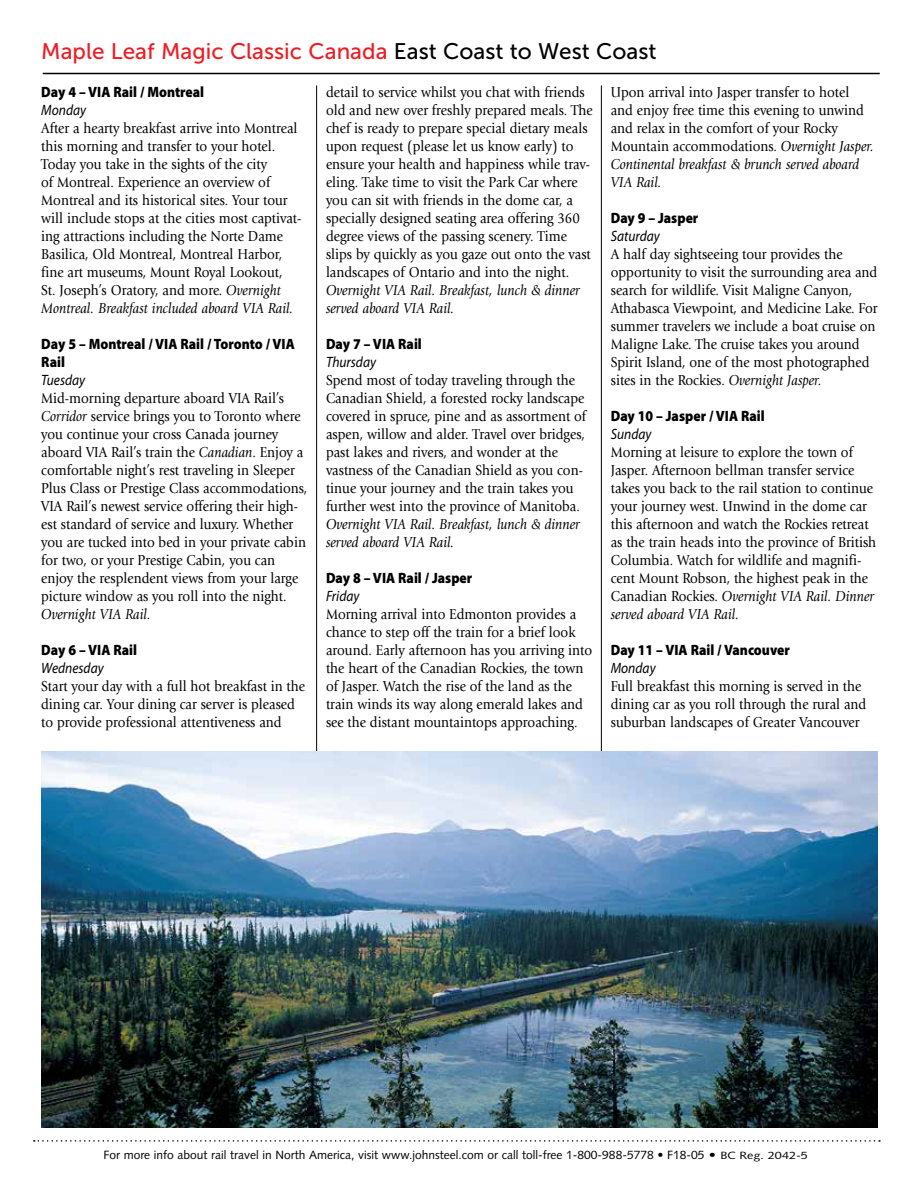
<style>
.page{position:relative;width:918px;height:1188px;background:#fff}
.page>*{position:absolute;margin:0;border:0;box-sizing:border-box;transform-origin:0 0}
.t1{font:22.5px "Museo Sans 500";color:#ed1d24}
.t2{font:15px/18px "Giovanni";color:#000;scale:.9 1}
.t3{font:900 15px/18px "Myriad Pro";color:#000;scale:.9 1}
.t4{font:italic 15px/18px "Giovanni";color:#000;scale:.9 1}
.t5{font:italic 15px "Myriad Pro";color:#000;scale:.9 1}
.t6{font:12px "Syntax";color:#000}
.s1{color:#000}
.s2{font-style:italic}
.s3{font-size:10.5px}
</style>
<div class="page">
<hr style="left:316px;top:86px;width:1px;height:1041px;background:#000">
<hr style="left:601px;top:86px;width:1px;height:1041px;background:#000">
<svg style="left:34px;top:1140px;width:846px;height:2px"></svg>
<hr style="left:43px;top:73px;width:837px;height:1px;background:#000">
<img style="left:41px;top:752px;width:837px;height:375px">
<h1 class="t1" style="left:41px;top:39px;width:617px">Maple Leaf Magic Classic Canada <span class="s1">East Coast to West Coast</span></h1>
<p class="t3" style="left:41px;top:83px;width:183px">Day 4 – VIA Rail / Montreal</p>
<p class="t5" style="left:41px;top:100px;width:51px">Monday</p>
<p class="t2" style="left:41px;top:119px;width:291px">After a hearty breakfast arrive into Montreal this morning and transfer to your hotel.<br>Today you take in the sights of the city<br>of Montreal. Experience an overview of Montreal and its historical sites. Your tour will include stops at the cities most captivat&shy;ing attractions including the Norte Dame Basilica, Old Montreal, Montreal Harbor, fine art museums, Mount Royal Lookout,<br>St. Joseph’s Oratory, and more. <span class="s2">Overnight Montreal. Breakfast included aboard VIA Rail.</span></p>
<p class="t3" style="left:41px;top:335px;width:283px">Day 5 – Montreal / VIA Rail / Toronto / VIA<br>Rail</p>
<p class="t5" style="left:41px;top:370px;width:50px">Tuesday</p>
<p class="t2" style="left:41px;top:389px;width:297px">Mid-morning departure aboard VIA Rail’s <span class="s2">Corridor</span> service brings you to Toronto where you continue your cross Canada journey aboard VIA Rail’s train the <span class="s2">Canadian</span>. Enjoy a comfortable night’s rest traveling in Sleeper Plus Class or Prestige Class accommodations, VIA Rail’s newest service offering their high&shy;est standard of service and luxury. Whether you are tucked into bed in your private cabin for two, or your Prestige Cabin, you can enjoy the resplendent views from your large picture window as you roll into the night.</p>
<p class="t4" style="left:41px;top:605px;width:123px">Overnight VIA Rail.</p>
<p class="t3" style="left:41px;top:641px;width:108px">Day 6 – VIA Rail</p>
<p class="t5" style="left:41px;top:658px;width:71px">Wednesday</p>
<p class="t2" style="left:41px;top:677px;width:295px">Start your day with a full hot breakfast in the dining car. Your dining car server is pleased to provide professional attentiveness and</p>
<p class="t2" style="left:326px;top:83px;width:298px">detail to service whilst you chat with friends old and new over freshly prepared meals. The chef is ready to prepare special dietary meals upon request (please let us know early) to ensure your health and happiness while trav&shy;eling. Take time to visit the Park Car where you can sit with friends in the dome car, a specially designed seating area offering 360 degree views of the passing scenery. Time slips by quickly as you gaze out onto the vast landscapes of Ontario and into the night.</p>
<p class="t4" style="left:326px;top:281px;width:284px">Overnight VIA Rail. Breakfast, lunch &amp; dinner served aboard VIA Rail.</p>
<p class="t3" style="left:326px;top:335px;width:108px">Day 7 – VIA Rail</p>
<p class="t5" style="left:326px;top:352px;width:57px">Thursday</p>
<p class="t2" style="left:326px;top:371px;width:291px">Spend most of today traveling through the Canadian Shield, a forested rocky landscape covered in spruce, pine and as assortment of aspen, willow and alder. Travel over bridges, past lakes and rivers, and wonder at the vastness of the Canadian Shield as you con&shy;tinue your journey and the train takes you further west into the province of Manitoba.</p>
<p class="t4" style="left:326px;top:515px;width:284px">Overnight VIA Rail. Breakfast, lunch &amp; dinner served aboard VIA Rail.</p>
<p class="t3" style="left:326px;top:569px;width:164px">Day 8 – VIA Rail / Jasper</p>
<p class="t5" style="left:326px;top:586px;width:39px">Friday</p>
<p class="t2" style="left:326px;top:605px;width:297px">Morning arrival into Edmonton provides a chance to step off the train for a brief look around. Early afternoon has you arriving into the heart of the Canadian Rockies, the town of Jasper. Watch the rise of the land as the train winds its way along emerald lakes and see the distant mountaintops approaching.</p>
<p class="t2" style="left:611px;top:83px;width:294px">Upon arrival into Jasper transfer to hotel and enjoy free time this evening to unwind and relax in the comfort of your Rocky Mountain accommodations. <span class="s2">Overnight Jasper.<br>Continental breakfast &amp; brunch served aboard VIA Rail.</span></p>
<p class="t3" style="left:611px;top:209px;width:99px">Day 9 – Jasper</p>
<p class="t5" style="left:611px;top:226px;width:56px">Saturday</p>
<p class="t2" style="left:611px;top:245px;width:298px">A half day sightseeing tour provides the opportunity to visit the surrounding area and search for wildlife. Visit Maligne Canyon, Athabasca Viewpoint, and Medicine Lake. For summer travelers we include a boat cruise on Maligne Lake. The cruise takes you around Spirit Island, one of the most photographed sites in the Rockies. <span class="s2">Overnight Jasper.</span></p>
<p class="t3" style="left:611px;top:407px;width:173px">Day 10 – Jasper / VIA Rail</p>
<p class="t5" style="left:611px;top:424px;width:47px">Sunday</p>
<p class="t2" style="left:611px;top:443px;width:297px">Morning at leisure to explore the town of Jasper. Afternoon bellman transfer service takes you back to the rail station to continue your journey west. Unwind in the dome car this afternoon and watch the Rockies retreat as the train heads into the province of British Columbia. Watch for wildlife and magnifi&shy;cent Mount Robson, the highest peak in the Canadian Rockies. <span class="s2">Overnight VIA Rail. Dinner served aboard VIA Rail.</span></p>
<p class="t3" style="left:611px;top:641px;width:201px">Day 11 – VIA Rail / Vancouver</p>
<p class="t5" style="left:611px;top:658px;width:51px">Monday</p>
<p class="t2" style="left:611px;top:677px;width:285px">Full breakfast this morning is served in the dining car as you roll through the rural and suburban landscapes of Greater Vancouver</p>
<p class="t6" style="left:103px;top:1148px;width:706px">For more info about rail travel in North America, visit www.johnsteel.com or call toll-free 1-800-988-5778 • F18-05 • <span class="s3">BC Reg. 2042-5</span></p>
</div>
